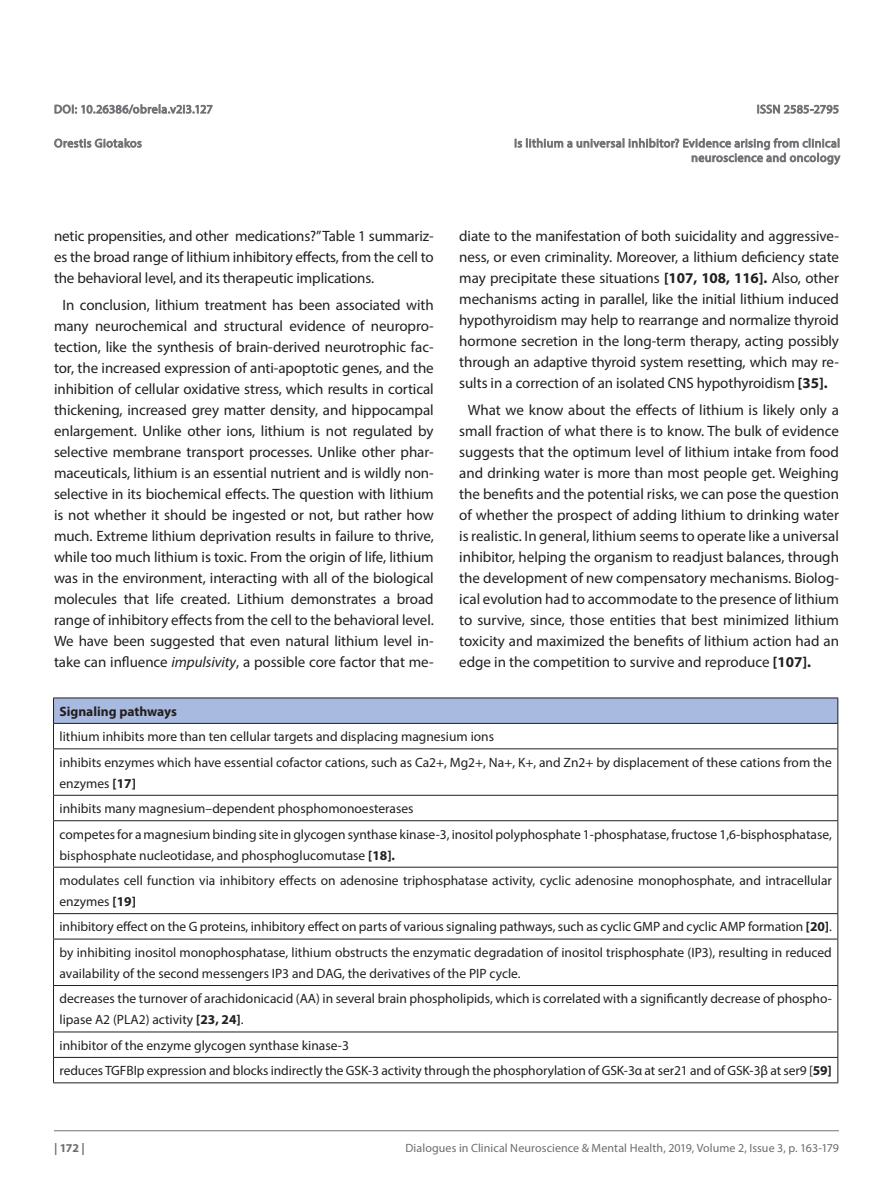
<style>
.page{position:relative;width:893px;height:1191px;background:#fff}
.page>*{position:absolute;margin:0;border:0;box-sizing:border-box;transform-origin:0 0}
.KEIMENO-DISTILO{font:15px/21px "Myriad Pro";letter-spacing:-.005em;color:#231f20;text-align:justify}
.KEIMENA-PINAKA{font:13.5px/21px "Myriad Pro";color:#231f20}
.KEIMENA-PINAKA-2{font:700 13.5px "Myriad Pro";color:#231f20}
.t1{font:12px/14.4px "Myriad Pro";letter-spacing:.03em;color:#6c6d70;text-align:right}
.t2{font:12px "Myriad Pro";letter-spacing:.005em;color:#6c6d70}
.t3{font:700 12px "Myriad Pro";color:#6c6d70}
.s1{font-style:italic}
.s2{font-weight:700}
</style>
<div class="page">
<hr style="left:54px;top:1130px;width:785px;height:1px;background:#939598">
<svg style="left:757px;top:105px;width:81px;height:9px"></svg>
<svg style="left:55px;top:104px;width:157px;height:11px"></svg>
<svg style="left:515px;top:138px;width:325px;height:27px"></svg>
<svg style="left:54px;top:138px;width:88px;height:10px"></svg>
<div style="left:54px;top:698px;width:784px;height:25px;background:#a8badf"></div>
<svg style="left:54px;top:749px;width:783px;height:308px"></svg>
<hr style="left:53px;top:697px;width:785px;height:1px;background:#231f20">
<hr style="left:53px;top:723px;width:785px;height:1px;background:#231f20">
<svg style="left:53px;top:698px;width:1px;height:50px"></svg>
<svg style="left:837px;top:698px;width:1px;height:50px"></svg>
<hr style="left:53px;top:748px;width:785px;height:1px;background:#231f20">
<hr style="left:53px;top:749px;width:1px;height:46px;background:#231f20">
<hr style="left:837px;top:749px;width:1px;height:46px;background:#231f20">
<hr style="left:53px;top:795px;width:785px;height:1px;background:#231f20">
<svg style="left:53px;top:795px;width:1px;height:25px"></svg>
<svg style="left:837px;top:795px;width:1px;height:25px"></svg>
<hr style="left:53px;top:820px;width:785px;height:1px;background:#231f20">
<hr style="left:53px;top:821px;width:1px;height:45px;background:#231f20">
<hr style="left:837px;top:821px;width:1px;height:45px;background:#231f20">
<hr style="left:53px;top:866px;width:785px;height:1px;background:#231f20">
<hr style="left:53px;top:867px;width:1px;height:46px;background:#231f20">
<hr style="left:837px;top:867px;width:1px;height:46px;background:#231f20">
<hr style="left:53px;top:913px;width:785px;height:1px;background:#231f20">
<svg style="left:53px;top:914px;width:1px;height:24px"></svg>
<svg style="left:837px;top:914px;width:1px;height:24px"></svg>
<hr style="left:53px;top:938px;width:785px;height:1px;background:#231f20">
<hr style="left:53px;top:939px;width:1px;height:46px;background:#231f20">
<hr style="left:837px;top:939px;width:1px;height:46px;background:#231f20">
<hr style="left:53px;top:985px;width:785px;height:1px;background:#231f20">
<hr style="left:53px;top:986px;width:1px;height:45px;background:#231f20">
<hr style="left:837px;top:986px;width:1px;height:45px;background:#231f20">
<hr style="left:53px;top:1031px;width:785px;height:1px;background:#231f20">
<hr style="left:53px;top:1057px;width:785px;height:1px;background:#231f20">
<svg style="left:53px;top:1032px;width:1px;height:50px"></svg>
<svg style="left:837px;top:1032px;width:1px;height:50px"></svg>
<hr style="left:53px;top:1082px;width:785px;height:1px;background:#231f20">
<p class="t1" style="left:54px;top:102px;width:160px">DOI: 10.26386/obrela.v2i3.127</p>
<p class="t1" style="left:757px;top:102px;width:84px">ISSN 2585-2795</p>
<p class="t1" style="left:514px;top:136px;width:327px">Is lithium a universal inhibitor? Evidence arising from clinical neuroscience and oncology</p>
<p class="KEIMENO-DISTILO" style="left:54px;top:225px;width:381px">netic propensities, and other medications?” Table 1 summariz&shy;es the broad range of lithium inhibitory effects, from the cell to the behavioral level, and its therapeutic implications.</p>
<p class="KEIMENO-DISTILO" style="left:54px;top:294px;width:381px;text-align:center">In conclusion, lithium treatment has been associated with many neurochemical and structural evidence of neuropro&shy;tection, like the synthesis of brain-derived neurotrophic fac&shy;tor, the increased expression of anti-apoptotic genes, and the inhibition of cellular oxidative stress, which results in cortical thickening, increased grey matter density, and hippocampal enlargement. Unlike other ions, lithium is not regulated by selective membrane transport processes. Unlike other phar&shy;maceuticals, lithium is an essential nutrient and is wildly non&shy;selective in its biochemical effects. The question with lithium is not whether it should be ingested or not, but rather how much. Extreme lithium deprivation results in failure to thrive, while too much lithium is toxic. From the origin of life, lithium was in the environment, interacting with all of the biological molecules that life created. Lithium demonstrates a broad range of inhibitory effects from the cell to the behavioral level.<br>We have been suggested that even natural lithium level in&shy;take can influence <span class="s1">impulsivity</span>, a possible core factor that me-</p>
<p class="KEIMENO-DISTILO" style="left:459px;top:225px;width:381px">diate to the manifestation of both suicidality and aggressive&shy;ness, or even criminality. Moreover, a lithium deficiency state may precipitate these situations <span class="s2">[107, 108, 116].</span> Also, other mechanisms acting in parallel, like the initial lithium induced hypothyroidism may help to rearrange and normalize thyroid hormone secretion in the long-term therapy, acting possibly through an adaptive thyroid system resetting, which may re&shy;sults in a correction of an isolated CNS hypothyroidism <span class="s2">[35].</span></p>
<p class="KEIMENO-DISTILO" style="left:459px;top:399px;width:381px;text-indent:9px">What we know about the effects of lithium is likely only a small fraction of what there is to know. The bulk of evidence suggests that the optimum level of lithium intake from food and drinking water is more than most people get. Weighing the benefits and the potential risks, we can pose the question of whether the prospect of adding lithium to drinking water is realistic. In general, lithium seems to operate like a universal inhibitor, helping the organism to readjust balances, through the development of new compensatory mechanisms. Biolog&shy;ical evolution had to accommodate to the presence of lithium to survive, since, those entities that best minimized lithium toxicity and maximized the benefits of lithium action had an edge in the competition to survive and reproduce <span class="s2">[107].</span></p>
<p class="KEIMENA-PINAKA-2" style="left:60px;top:702px;width:119px">Signaling pathways</p>
<p class="KEIMENA-PINAKA" style="left:60px;top:726px;width:436px">lithium inhibits more than ten cellular targets and displacing magnesium ions</p>
<p class="KEIMENA-PINAKA" style="left:60px;top:751px;width:774px">inhibits enzymes which have essential cofactor cations, such as Ca2+, Mg2+, Na+, K+, and Zn2+ by displacement of these cations from the enzymes <span class="s2">[17]</span></p>
<p class="KEIMENA-PINAKA" style="left:60px;top:798px;width:355px">inhibits many magnesium–dependent phosphomonoesterases</p>
<p class="KEIMENA-PINAKA" style="left:60px;top:823px;width:774px">competes for a magnesium binding site in glycogen synthase kinase-3, inositol polyphosphate 1-phosphatase, fructose 1,6-bisphosphatase, bisphosphate nucleotidase, and phosphoglucomutase <span class="s2">[18].</span></p>
<p class="KEIMENA-PINAKA" style="left:60px;top:869px;width:774px">modulates cell function via inhibitory effects on adenosine triphosphatase activity, cyclic adenosine monophosphate, and intracellular enzymes <span class="s2">[19]</span></p>
<p class="KEIMENA-PINAKA" style="left:60px;top:916px;width:774px">inhibitory effect on the G proteins, inhibitory effect on parts of various signaling pathways, such as cyclic GMP and cyclic AMP formation <span class="s2">[20]</span>.</p>
<p class="KEIMENA-PINAKA" style="left:60px;top:941px;width:774px">by inhibiting inositol monophosphatase, lithium obstructs the enzymatic degradation of inositol trisphosphate (IP3), resulting in reduced availability of the second messengers IP3 and DAG, the derivatives of the PIP cycle.</p>
<p class="KEIMENA-PINAKA" style="left:60px;top:988px;width:774px">decreases the turnover of arachidonicacid (AA) in several brain phospholipids, which is correlated with a significantly decrease of phospho&shy;lipase A2 (PLA2) activity <span class="s2">[23, 24]</span>.</p>
<p class="KEIMENA-PINAKA" style="left:60px;top:1034px;width:291px">inhibitor of the enzyme glycogen synthase kinase-3</p>
<p class="KEIMENA-PINAKA" style="left:60px;top:1060px;width:774px">reduces TGFBIp expression and blocks indirectly the GSK-3 activity through the phosphorylation of GSK-3α at ser21 and of GSK-3β at ser9 [<span class="s2">59]</span></p>
<p class="t3" style="left:54px;top:1140px;width:33px">| 172 |</p>
<p class="t2" style="left:405px;top:1140px;width:435px">Dialogues in Clinical Neuroscience &amp; Mental Health, 2019, Volume 2, Issue 3, p. 163-179</p>
</div>
